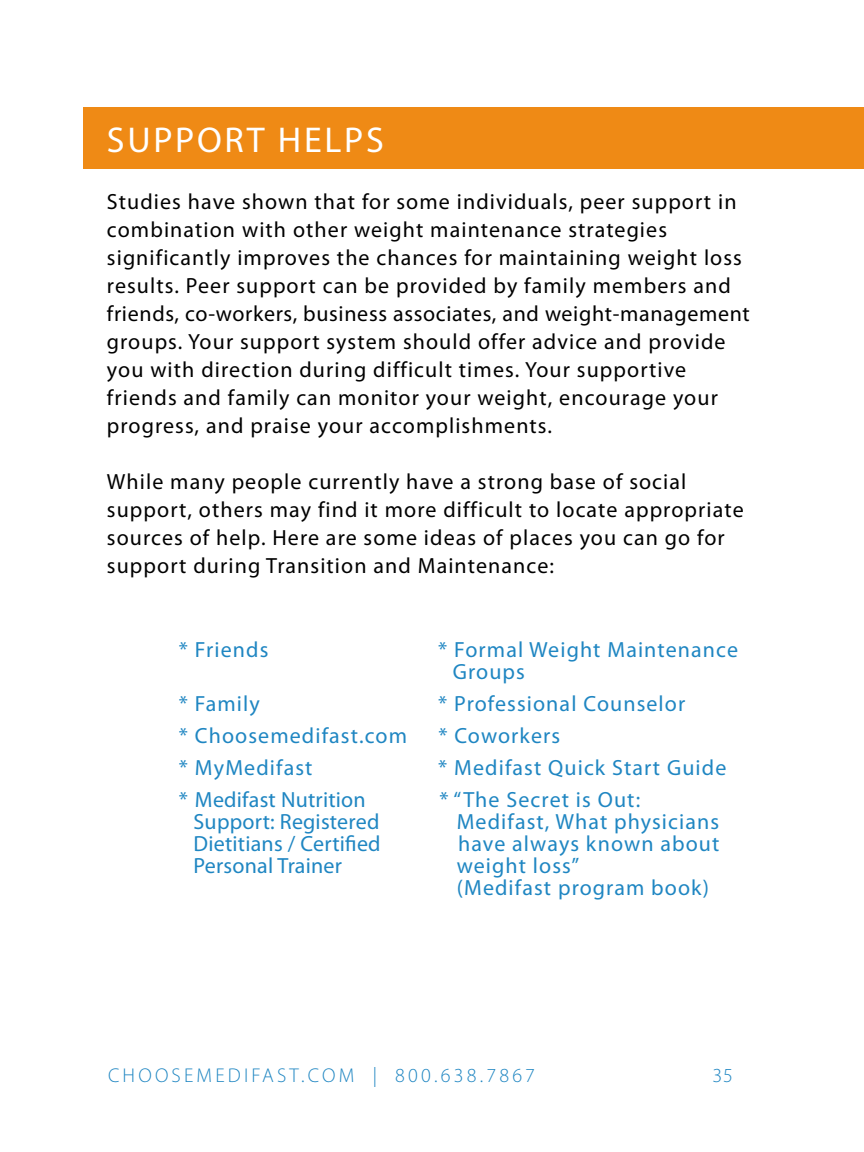
<style>
.page{position:relative;width:864px;height:1152px;background:#fff}
.page>*{position:absolute;margin:0;border:0;box-sizing:border-box;transform-origin:0 0}
.t1{font:36px "Myriad Pro";letter-spacing:.075em;color:#fff}
.t2{font:22px/28px "Myriad Pro";letter-spacing:.05em;color:#000}
.t3{font:22px/22px "Myriad Pro";letter-spacing:.05em;color:#1f86c2}
.t4{font:22px/22px "Myriad Pro";letter-spacing:.01em;color:#1f86c2}
.t5{font:300 20px "Myriad Pro";letter-spacing:.16em;color:#1f86c2}
</style>
<div class="page">
<div style="left:83px;top:107px;width:781px;height:62px;background:#ef8a15"></div>
<h1 class="t1" style="left:107px;top:118px;width:278px">SUPPORT HELPS</h1>
<p class="t2" style="left:107px;top:187px;width:644px">Studies have shown that for some individuals, peer support in combination with other weight maintenance strategies significantly improves the chances for maintaining weight loss results. Peer support can be provided by family members and friends, co-workers, business associates, and weight-management groups. Your support system should offer advice and provide you with direction during difficult times. Your supportive friends and family can monitor your weight, encourage your progress, and praise your accomplishments.</p>
<p class="t2" style="left:107px;top:467px;width:638px">While many people currently have a strong base of social support, others may find it more difficult to locate appropriate sources of help. Here are some ideas of places you can go for support during Transition and Maintenance:</p>
<p class="t3" style="left:179px;top:638px;width:91px">* Friends</p>
<p class="t3" style="left:453px;top:638px;width:287px;text-indent:-15px">* Formal Weight Maintenance<br>Groups</p>
<p class="t3" style="left:179px;top:692px;width:82px">* Family</p>
<p class="t3" style="left:438px;top:692px;width:249px">* Professional Counselor</p>
<p class="t3" style="left:179px;top:724px;width:230px">* Choosemedifast.com</p>
<p class="t3" style="left:438px;top:724px;width:123px">* Coworkers</p>
<p class="t3" style="left:179px;top:756px;width:135px">* MyMedifast</p>
<p class="t3" style="left:438px;top:756px;width:290px">* Medifast Quick Start Guide</p>
<p class="t4" style="left:194px;top:788px;width:189px;text-indent:-15px">* Medifast Nutrition<br>Support: Registered<br>Dietitians / Certified<br>Personal Trainer</p>
<p class="t3" style="left:457px;top:788px;width:264px;text-indent:-17px">* “The Secret is Out:<br>Medifast, What physicians have always known about weight loss”<br>(Medifast program book)</p>
<p class="t5" style="left:108px;top:1063px;width:429px">CHOOSEMEDIFAST.COM | 800.638.7867</p>
<p class="t5" style="left:712px;top:1063px;width:22px">35</p>
</div>
